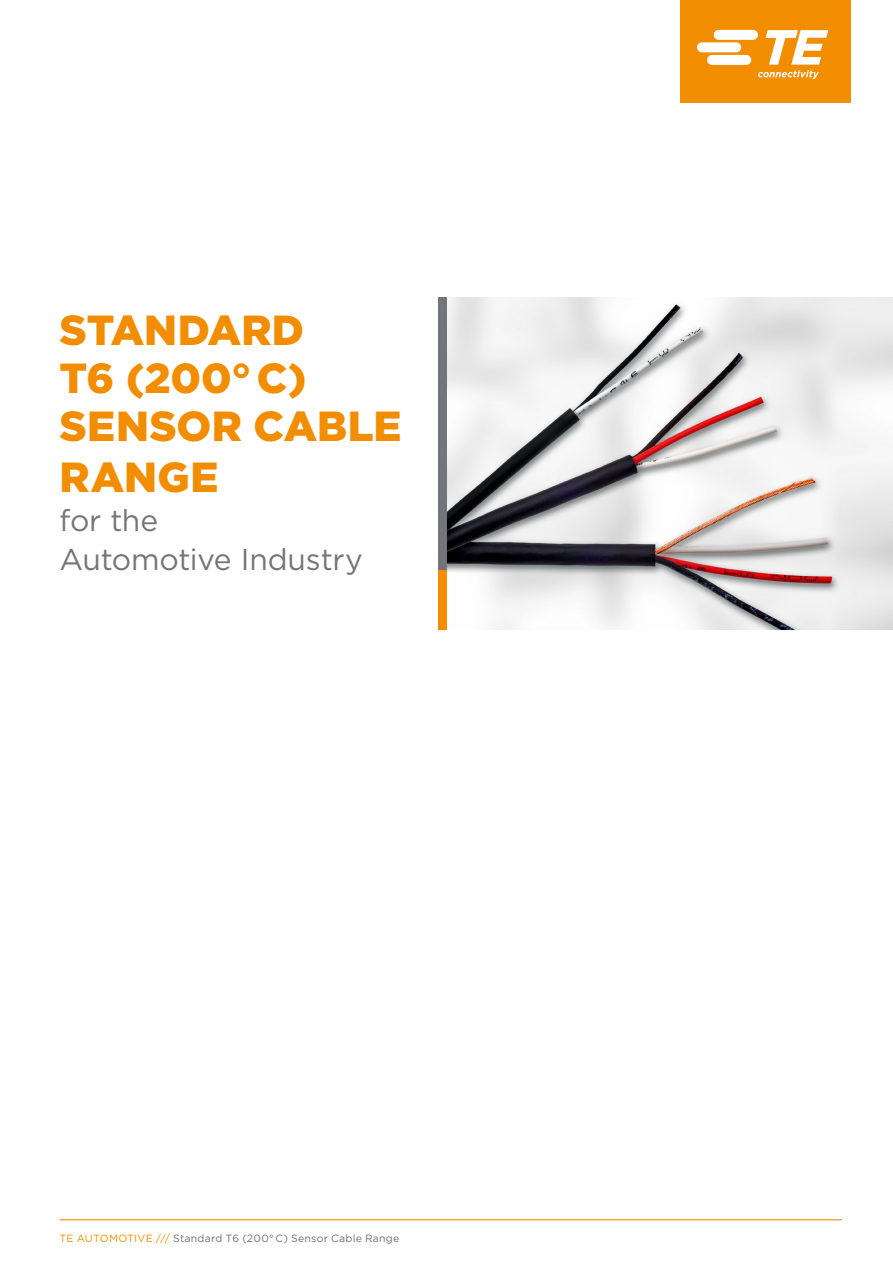
<style>
.page{position:relative;width:893px;height:1263px;background:#fff}
.page>*{position:absolute;margin:0;border:0;box-sizing:border-box;transform-origin:0 0}
.t1{font:900 42px/49.1px "Gotham";color:#f28d00}
.t2{font:30px/39px "Gotham";letter-spacing:-.01em;color:#74757b}
.t3{font:10.5px "Gotham";letter-spacing:.02em;color:#6e6e6e}
.s1{color:#f28d00}
</style>
<div class="page">
<hr style="left:60px;top:1219px;width:782px;height:1px;background:#f28d00">
<img style="left:446px;top:298px;width:447px;height:331px">
<div style="left:438px;top:298px;width:8px;height:272px;background:#74757b"></div>
<div style="left:438px;top:570px;width:8px;height:59px;background:#f28d00"></div>
<div style="left:680px;top:0;width:170px;height:102px;background:#f28d00"></div>
<svg style="left:697px;top:30px;width:131px;height:49px"></svg>
<h1 class="t1" style="left:60px;top:305px;width:343px">STANDARD<br>T6 (200° C)<br>SENSOR CABLE<br>RANGE</h1>
<h2 class="t2" style="left:60px;top:500px;width:305px">for the<br>Automotive Industry</h2>
<p class="t3" style="left:60px;top:1231px;width:341px"><span class="s1">TE AUTOMOTIVE ///</span> Standard T6 (200° C) Sensor Cable Range</p>
</div>
